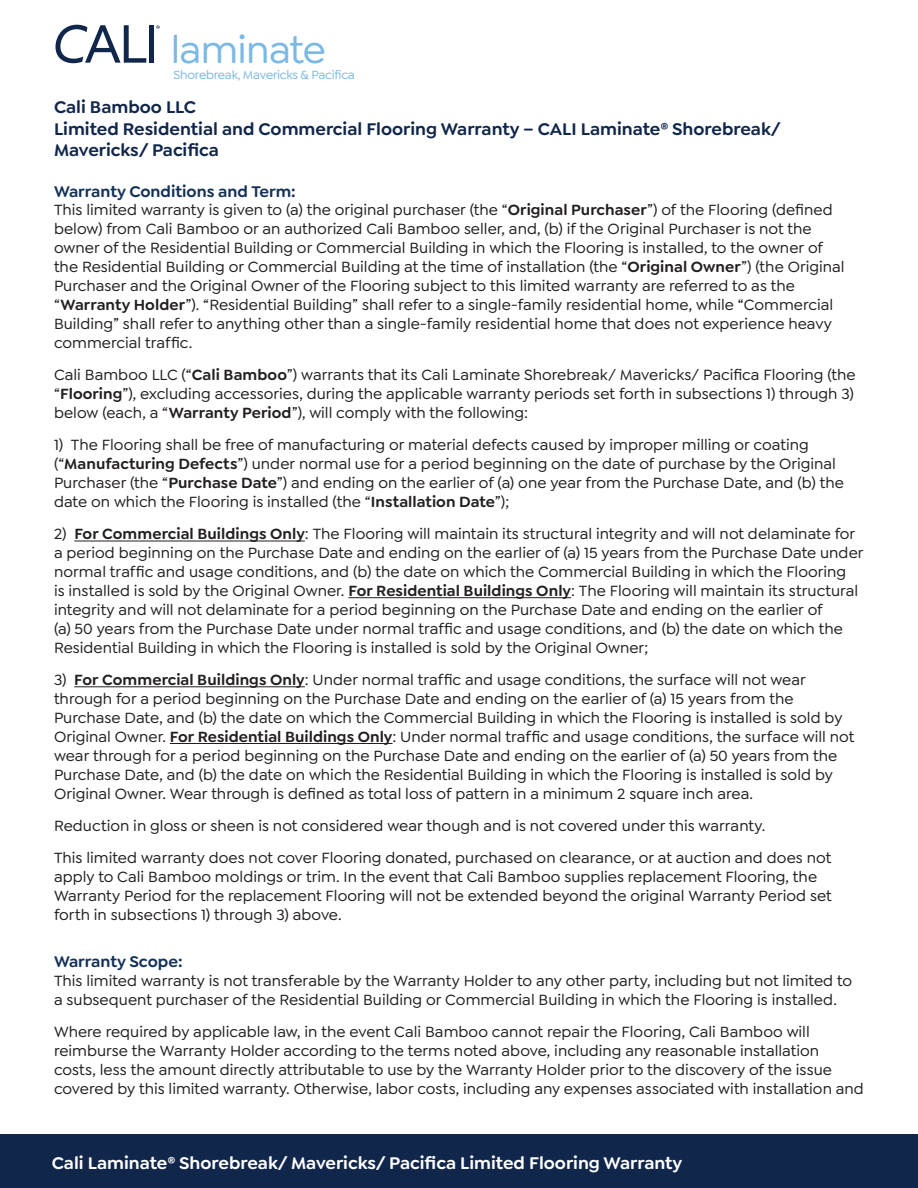
<style>
.page{position:relative;width:918px;height:1188px;background:#fff}
.page>*{position:absolute;margin:0;border:0;box-sizing:border-box;transform-origin:0 0}
.t1{font:500 39.75px "Goldplay";letter-spacing:-.02em;color:#7ab8e5}
.Heading{font:600 18px/21.6px "Goldplay";color:#10264a}
.t2{font:600 18px "Goldplay";color:#fff}
.Subheader{font:600 16.5px "Goldplay";color:#133157}
.Body_Copy{font:500 15.75px/18.9px "Goldplay";color:#231f20}
.t3{font:500 12.6px "Goldplay";letter-spacing:-.02em;color:#7ab8e5}
.s1{font-weight:600}
</style>
<div class="page">
<div style="left:0;top:1134px;width:918px;height:54px;background:#10264a"></div>
<svg style="left:56px;top:25px;width:90px;height:38px"></svg>
<div style="left:149px;top:25px;width:5px;height:38px;background:#10264a"></div>
<svg style="left:156px;top:25px;width:4px;height:4px"></svg>
<hr style="left:74px;top:541px;width:231px;height:1px;background:#231f20">
<hr style="left:348px;top:597px;width:223px;height:1px;background:#231f20">
<hr style="left:74px;top:686px;width:231px;height:1px;background:#231f20">
<hr style="left:170px;top:743px;width:223px;height:1px;background:#231f20">
<h1 class="t1" style="left:171px;top:27px;width:157px">laminate</h1>
<p class="t3" style="left:173px;top:68px;width:183px">Shorebreak, Mavericks &amp; Pacifica</p>
<p class="Heading" style="left:54px;top:96px;width:728px">Cali Bamboo LLC<br>Limited Residential and Commercial Flooring Warranty – CALI Laminate® Shorebreak/<br>Mavericks/ Pacifica</p>
<p class="Subheader" style="left:54px;top:181px;width:243px">Warranty Conditions and Term:</p>
<p class="Body_Copy" style="left:54px;top:201px;width:792px">This limited warranty is given to (a) the original purchaser (the “<span class="s1">Original Purchaser</span>”) of the Flooring (defined below) from Cali Bamboo or an authorized Cali Bamboo seller, and, (b) if the Original Purchaser is not the owner of the Residential Building or Commercial Building in which the Flooring is installed, to the owner of the Residential Building or Commercial Building at the time of installation (the “<span class="s1">Original Owner</span>”) (the Original Purchaser and the Original Owner of the Flooring subject to this limited warranty are referred to as the “<span class="s1">Warranty Holder</span>”). “Residential Building” shall refer to a single-family residential home, while “Commercial Building” shall refer to anything other than a single-family residential home that does not experience heavy commercial traffic.</p>
<p class="Body_Copy" style="left:54px;top:365px;width:803px;text-align:justify">Cali Bamboo LLC (“<span class="s1">Cali Bamboo</span>”) warrants that its Cali Laminate Shorebreak/ Mavericks/ Pacifica Flooring (the “<span class="s1">Flooring</span>”), excluding accessories, during the applicable warranty periods set forth in subsections 1) through 3) below (each, a “<span class="s1">Warranty Period</span>”), will comply with the following:</p>
<p class="Body_Copy" style="left:54px;top:436px;width:791px">1) The Flooring shall be free of manufacturing or material defects caused by improper milling or coating (“<span class="s1">Manufacturing Defects</span>”) under normal use for a period beginning on the date of purchase by the Original Purchaser (the “<span class="s1">Purchase Date</span>”) and ending on the earlier of (a) one year from the Purchase Date, and (b) the date on which the Flooring is installed (the “<span class="s1">Installation Date</span>”);</p>
<p class="Body_Copy" style="left:54px;top:525px;width:811px">2) <span class="s1">For Commercial Buildings Only</span>: The Flooring will maintain its structural integrity and will not delaminate for a period beginning on the Purchase Date and ending on the earlier of (a) 15 years from the Purchase Date under normal traffic and usage conditions, and (b) the date on which the Commercial Building in which the Flooring<br>is installed is sold by the Original Owner. <span class="s1">For Residential Buildings Only</span>: The Flooring will maintain its structural integrity and will not delaminate for a period beginning on the Purchase Date and ending on the earlier of<br>(a) 50 years from the Purchase Date under normal traffic and usage conditions, and (b) the date on which the Residential Building in which the Flooring is installed is sold by the Original Owner;</p>
<p class="Body_Copy" style="left:54px;top:671px;width:802px">3) <span class="s1">For Commercial Buildings Only</span>: Under normal traffic and usage conditions, the surface will not wear through for a period beginning on the Purchase Date and ending on the earlier of (a) 15 years from the Purchase Date, and (b) the date on which the Commercial Building in which the Flooring is installed is sold by Original Owner. <span class="s1">For Residential Buildings Only</span>: Under normal traffic and usage conditions, the surface will not wear through for a period beginning on the Purchase Date and ending on the earlier of (a) 50 years from the Purchase Date, and (b) the date on which the Residential Building in which the Flooring is installed is sold by Original Owner. Wear through is defined as total loss of pattern in a minimum 2 square inch area.</p>
<p class="Body_Copy" style="left:54px;top:816px;width:713px">Reduction in gloss or sheen is not considered wear though and is not covered under this warranty.</p>
<p class="Body_Copy" style="left:54px;top:849px;width:779px">This limited warranty does not cover Flooring donated, purchased on clearance, or at auction and does not apply to Cali Bamboo moldings or trim. In the event that Cali Bamboo supplies replacement Flooring, the Warranty Period for the replacement Flooring will not be extended beyond the original Warranty Period set forth in subsections 1) through 3) above.</p>
<p class="Subheader" style="left:54px;top:951px;width:130px">Warranty Scope:</p>
<p class="Body_Copy" style="left:54px;top:971px;width:800px">This limited warranty is not transferable by the Warranty Holder to any other party, including but not limited to a subsequent purchaser of the Residential Building or Commercial Building in which the Flooring is installed.</p>
<p class="Body_Copy" style="left:54px;top:1022px;width:811px">Where required by applicable law, in the event Cali Bamboo cannot repair the Flooring, Cali Bamboo will reimburse the Warranty Holder according to the terms noted above, including any reasonable installation costs, less the amount directly attributable to use by the Warranty Holder prior to the discovery of the issue covered by this limited warranty. Otherwise, labor costs, including any expenses associated with installation and</p>
<p class="t2" style="left:52px;top:1151px;width:632px">Cali Laminate® Shorebreak/ Mavericks/ Pacifica Limited Flooring Warranty</p>
</div>
